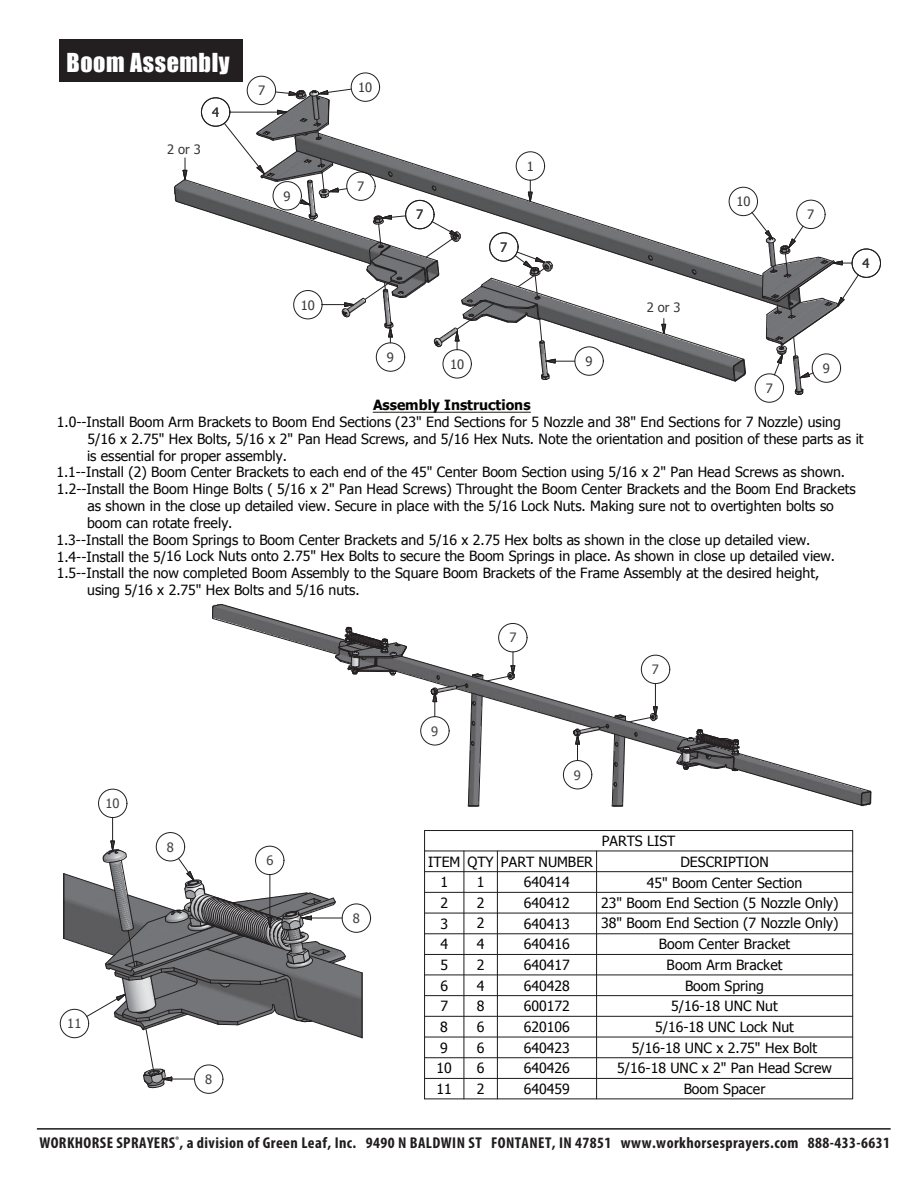
<style>
.page{position:relative;width:918px;height:1188px;background:#fff}
.page>*{position:absolute;margin:0;border:0;box-sizing:border-box;transform-origin:0 0}
.t1{font:24px "Impact";letter-spacing:.025em;color:#fff}
.t2{font:700 condensed 15.75px "Myriad Pro";letter-spacing:.025em;color:#201d1e}
.t3{font:14.1px "Tahoma";color:#050504}
.t4{font:700 14.1px "Tahoma";color:#050504}
.t5{font:12.9px "Tahoma";color:#383839}
.t6{font:12.9px "Tahoma";color:#414243}
</style>
<div class="page">
<div style="left:59px;top:40px;width:184px;height:42px;background:#231f20"></div>
<div style="left:424px;top:830px;width:429px;height:21px;border:1px solid #231f20"></div>
<svg style="left:424px;top:850px;width:430px;height:21px"></svg>
<svg style="left:424px;top:871px;width:430px;height:229px"></svg>
<hr style="left:596px;top:872px;width:1px;height:227px;background:#231f20">
<hr style="left:497px;top:872px;width:1px;height:227px;background:#231f20">
<hr style="left:463px;top:872px;width:1px;height:227px;background:#231f20">
<hr style="left:424px;top:872px;width:1px;height:227px;background:#231f20">
<hr style="left:373px;top:412px;width:158px;height:1px;background:#231f20">
<svg style="left:212px;top:604px;width:660px;height:203px"></svg>
<div style="left:641px;top:655px;width:29px;height:29px;border:1px solid #231f20;border-radius:50%"></div>
<div style="left:755px;top:373px;width:29px;height:30px;border:1px solid #231f20;border-radius:50%"></div>
<div style="left:852px;top:249px;width:29px;height:29px;border:1px solid #231f20;border-radius:50%"></div>
<svg style="left:174px;top:72px;width:686px;height:324px"></svg>
<div style="left:273px;top:181px;width:29px;height:29px;border:1px solid #231f20;border-radius:50%"></div>
<div style="left:98px;top:789px;width:29px;height:29px;border:1px solid #231f20;border-radius:50%"></div>
<div style="left:194px;top:1064px;width:29px;height:30px;border:1px solid #231f20;border-radius:50%"></div>
<div style="left:342px;top:903px;width:29px;height:30px;border:1px solid #231f20;border-radius:50%"></div>
<div style="left:60px;top:1009px;width:29px;height:29px;border:1px solid #231f20;border-radius:50%"></div>
<svg style="left:63px;top:817px;width:300px;height:272px"></svg>
<div style="left:156px;top:832px;width:29px;height:29px;border:1px solid #231f20;border-radius:50%"></div>
<hr style="left:37px;top:1128px;width:854px;height:2px;background:#231f20">
<h1 class="t1" style="left:67px;top:44px;width:165px">Boom Assembly</h1>
<p class="t5" style="left:167px;top:141px;width:35px">2 or 3</p>
<p class="t5" style="left:212px;top:103px;width:9px">4</p>
<p class="t5" style="left:258px;top:82px;width:9px">7</p>
<p class="t5" style="left:284px;top:187px;width:9px">9</p>
<p class="t5" style="left:301px;top:296px;width:16px">10</p>
<p class="t5" style="left:358px;top:79px;width:16px">10</p>
<p class="t5" style="left:357px;top:178px;width:9px">7</p>
<p class="t5" style="left:416px;top:206px;width:9px">7</p>
<p class="t5" style="left:527px;top:157px;width:9px">1</p>
<p class="t5" style="left:500px;top:238px;width:9px">7</p>
<p class="t5" style="left:387px;top:349px;width:9px">9</p>
<p class="t5" style="left:450px;top:355px;width:16px">10</p>
<p class="t5" style="left:585px;top:353px;width:9px">9</p>
<p class="t5" style="left:647px;top:299px;width:35px">2 or 3</p>
<p class="t5" style="left:736px;top:193px;width:16px">10</p>
<p class="t5" style="left:807px;top:206px;width:9px">7</p>
<p class="t5" style="left:863px;top:254px;width:9px">4</p>
<p class="t5" style="left:766px;top:380px;width:9px">7</p>
<p class="t5" style="left:823px;top:360px;width:9px">9</p>
<p class="t4" style="left:373px;top:395px;width:159px">Assembly Instructions</p>
<p class="t3" style="left:57px;top:412px;width:785px">1.0--Install Boom Arm Brackets to Boom End Sections (23" End Sections for 5 Nozzle and 38" End Sections for 7 Nozzle) using</p>
<p class="t3" style="left:87px;top:429px;width:778px">5/16 x 2.75" Hex Bolts, 5/16 x 2" Pan Head Screws, and 5/16 Hex Nuts. Note the orientation and position of these parts as it</p>
<p class="t3" style="left:87px;top:446px;width:201px">is essential for proper assembly.</p>
<p class="t3" style="left:56px;top:463px;width:790px">1.1--Install (2) Boom Center Brackets to each end of the 45" Center Boom Section using 5/16 x 2" Pan Head Screws as shown.</p>
<p class="t3" style="left:57px;top:480px;width:800px">1.2--Install the Boom Hinge Bolts ( 5/16 x 2" Pan Head Screws) Throught the Boom Center Brackets and the Boom End Brackets</p>
<p class="t3" style="left:87px;top:497px;width:748px">as shown in the close up detailed view. Secure in place with the 5/16 Lock Nuts. Making sure not to overtighten bolts so</p>
<p class="t3" style="left:87px;top:513px;width:147px">boom can rotate freely.</p>
<p class="t3" style="left:57px;top:530px;width:755px">1.3--Install the Boom Springs to Boom Center Brackets and 5/16 x 2.75 Hex bolts as shown in the close up detailed view.</p>
<p class="t3" style="left:57px;top:547px;width:780px">1.4--Install the 5/16 Lock Nuts onto 2.75" Hex Bolts to secure the Boom Springs in place. As shown in close up detailed view.</p>
<p class="t3" style="left:57px;top:564px;width:764px">1.5--Install the now completed Boom Assembly to the Square Boom Brackets of the Frame Assembly at the desired height,</p>
<p class="t3" style="left:87px;top:581px;width:274px">using 5/16 x 2.75" Hex Bolts and 5/16 nuts.</p>
<p class="t6" style="left:106px;top:795px;width:16px">10</p>
<p class="t6" style="left:167px;top:838px;width:9px">8</p>
<p class="t6" style="left:266px;top:852px;width:9px">6</p>
<p class="t6" style="left:67px;top:1015px;width:16px">11</p>
<p class="t6" style="left:205px;top:1071px;width:9px">8</p>
<p class="t6" style="left:353px;top:910px;width:9px">8</p>
<p class="t6" style="left:431px;top:722px;width:9px">9</p>
<p class="t6" style="left:509px;top:629px;width:9px">7</p>
<p class="t6" style="left:652px;top:661px;width:9px">7</p>
<p class="t6" style="left:574px;top:766px;width:9px">9</p>
<p class="t3" style="left:602px;top:831px;width:75px">PARTS LIST</p>
<p class="t3" style="left:428px;top:852px;width:166px">ITEM QTY PART NUMBER</p>
<p class="t3" style="left:680px;top:852px;width:90px">DESCRIPTION</p>
<p class="t3" style="left:477px;top:873px;width:9px">1</p>
<p class="t3" style="left:440px;top:873px;width:9px">1</p>
<p class="t3" style="left:524px;top:873px;width:47px">640414</p>
<p class="t3" style="left:647px;top:873px;width:157px">45" Boom Center Section</p>
<p class="t3" style="left:477px;top:893px;width:9px">2</p>
<p class="t3" style="left:440px;top:893px;width:9px">2</p>
<p class="t3" style="left:524px;top:893px;width:47px">640412</p>
<p class="t3" style="left:601px;top:894px;width:239px">23" Boom End Section (5 Nozzle Only)</p>
<p class="t3" style="left:440px;top:914px;width:9px">3</p>
<p class="t3" style="left:477px;top:914px;width:9px">2</p>
<p class="t3" style="left:524px;top:914px;width:47px">640413</p>
<p class="t3" style="left:601px;top:914px;width:239px">38" Boom End Section (7 Nozzle Only)</p>
<p class="t3" style="left:477px;top:935px;width:9px">4</p>
<p class="t3" style="left:440px;top:935px;width:9px">4</p>
<p class="t3" style="left:524px;top:935px;width:47px">640416</p>
<p class="t3" style="left:659px;top:935px;width:133px">Boom Center Bracket</p>
<p class="t3" style="left:477px;top:955px;width:9px">2</p>
<p class="t3" style="left:440px;top:955px;width:9px">5</p>
<p class="t3" style="left:524px;top:955px;width:47px">640417</p>
<p class="t3" style="left:667px;top:955px;width:117px">Boom Arm Bracket</p>
<p class="t3" style="left:477px;top:976px;width:9px">4</p>
<p class="t3" style="left:440px;top:976px;width:9px">6</p>
<p class="t3" style="left:524px;top:976px;width:47px">640428</p>
<p class="t3" style="left:685px;top:976px;width:81px">Boom Spring</p>
<p class="t3" style="left:477px;top:997px;width:9px">8</p>
<p class="t3" style="left:440px;top:997px;width:9px">7</p>
<p class="t3" style="left:524px;top:997px;width:47px">600172</p>
<p class="t3" style="left:671px;top:997px;width:108px">5/16-18 UNC Nut</p>
<p class="t3" style="left:477px;top:1017px;width:9px">6</p>
<p class="t3" style="left:440px;top:1017px;width:9px">8</p>
<p class="t3" style="left:524px;top:1017px;width:47px">620106</p>
<p class="t3" style="left:655px;top:1017px;width:140px">5/16-18 UNC Lock Nut</p>
<p class="t3" style="left:477px;top:1038px;width:9px">6</p>
<p class="t3" style="left:440px;top:1038px;width:9px">9</p>
<p class="t3" style="left:524px;top:1038px;width:47px">640423</p>
<p class="t3" style="left:632px;top:1038px;width:187px">5/16-18 UNC x 2.75" Hex Bolt</p>
<p class="t3" style="left:477px;top:1059px;width:9px">6</p>
<p class="t3" style="left:436px;top:1059px;width:17px">10</p>
<p class="t3" style="left:524px;top:1059px;width:47px">640426</p>
<p class="t3" style="left:617px;top:1059px;width:216px">5/16-18 UNC x 2" Pan Head Screw</p>
<p class="t3" style="left:477px;top:1079px;width:9px">2</p>
<p class="t3" style="left:437px;top:1079px;width:17px">11</p>
<p class="t3" style="left:524px;top:1079px;width:47px">640459</p>
<p class="t3" style="left:684px;top:1079px;width:83px">Boom Spacer</p>
<p class="t2" style="left:39px;top:1132px;width:852px">WORKHORSE SPRAYERS<sup>®</sup>, a division of Green Leaf, Inc. 9490 N BALDWIN ST FONTANET, IN 47851 www.workhorsesprayers.com 888-433-6631</p>
</div>
